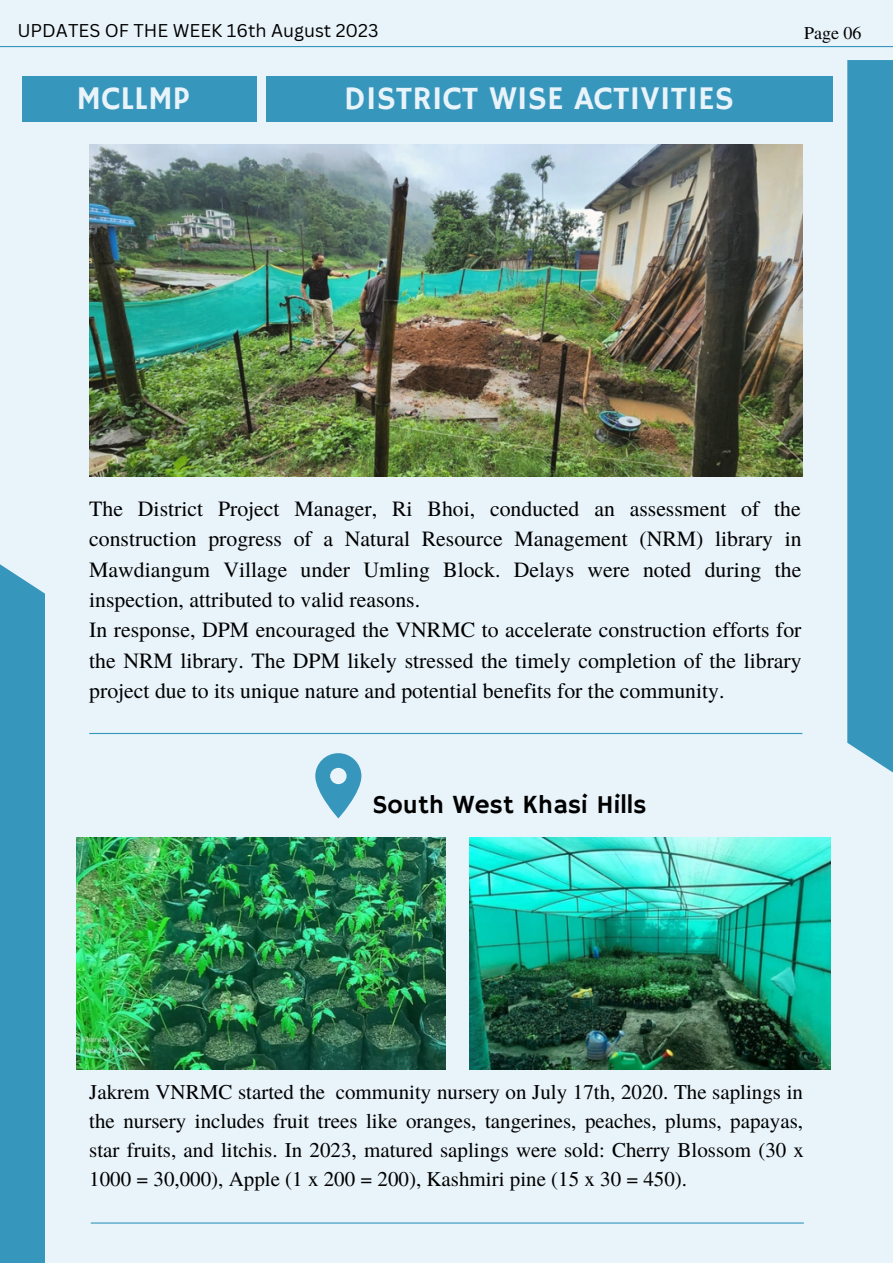
<style>
.page{position:relative;width:893px;height:1264px;background:#fff}
.page>*{position:absolute;margin:0;border:0;box-sizing:border-box;transform-origin:0 0}
.t1{font:33px "Hammersmith One";color:#e8f3fa}
.t2{font:26.1px "Hammersmith One";color:#000}
.t3{font:21.75px/30.3px "Te X Gyre Termes";color:#000;text-align:justify}
.t4{font:21px/29.2px "Te X Gyre Termes";color:#000;text-align:justify}
.t5{font:18px "Canva Sans";color:#000}
.t6{font:18px "Te X Gyre Termes";color:#000}
</style>
<div class="page">
<div style="left:0;top:0;width:892px;height:1262px;background:#e8f3fa"></div>
<div style="left:23px;top:76px;width:234px;height:45px;background:#3796bc"></div>
<div style="left:0;top:564px;width:45px;height:698px;background:#3796bc"></div>
<div style="left:847px;top:60px;width:45px;height:712px;background:#3796bc"></div>
<hr style="left:0;top:46px;width:892px;height:1px;background:#3796bc">
<div style="left:266px;top:76px;width:566px;height:45px;background:#3796bc"></div>
<hr style="left:91px;top:1222px;width:712px;height:1px;background:#3796bc">
<hr style="left:89px;top:733px;width:713px;height:1px;background:#3796bc">
<img style="left:89px;top:144px;width:713px;height:332px">
<svg style="left:315px;top:753px;width:46px;height:65px"></svg>
<img style="left:77px;top:837px;width:368px;height:232px">
<img style="left:469px;top:837px;width:361px;height:232px">
<p class="t5" style="left:17px;top:18px;width:362px">UPDATES OF THE WEEK 16th August 2023</p>
<p class="t6" style="left:804px;top:20px;width:59px">Page 06</p>
<p class="t1" style="left:77px;top:79px;width:114px">MCLLMP</p>
<p class="t1" style="left:344px;top:79px;width:392px">DISTRICT WISE ACTIVITIES</p>
<p class="t3" style="left:89px;top:492px;width:714px">The District Project Manager, Ri Bhoi, conducted an assessment of the construction progress of a Natural Resource Management (NRM) library in Mawdiangum Village under Umling Block. Delays were noted during the inspection, attributed to valid reasons.</p>
<p class="t3" style="left:89px;top:613px;width:713px">In response, DPM encouraged the VNRMC to accelerate construction efforts for the NRM library. The DPM likely stressed the timely completion of the library project due to its unique nature and potential benefits for the community.</p>
<p class="t2" style="left:372px;top:789px;width:276px">South West Khasi Hills</p>
<p class="t4" style="left:89px;top:1075px;width:716px">Jakrem VNRMC started the community nursery on July 17th, 2020. The saplings in the nursery includes fruit trees like oranges, tangerines, peaches, plums, papayas, star fruits, and litchis. In 2023, matured saplings were sold: Cherry Blossom (30 x 1000 = 30,000), Apple (1 x 200 = 200), Kashmiri pine (15 x 30 = 450).</p>
</div>
